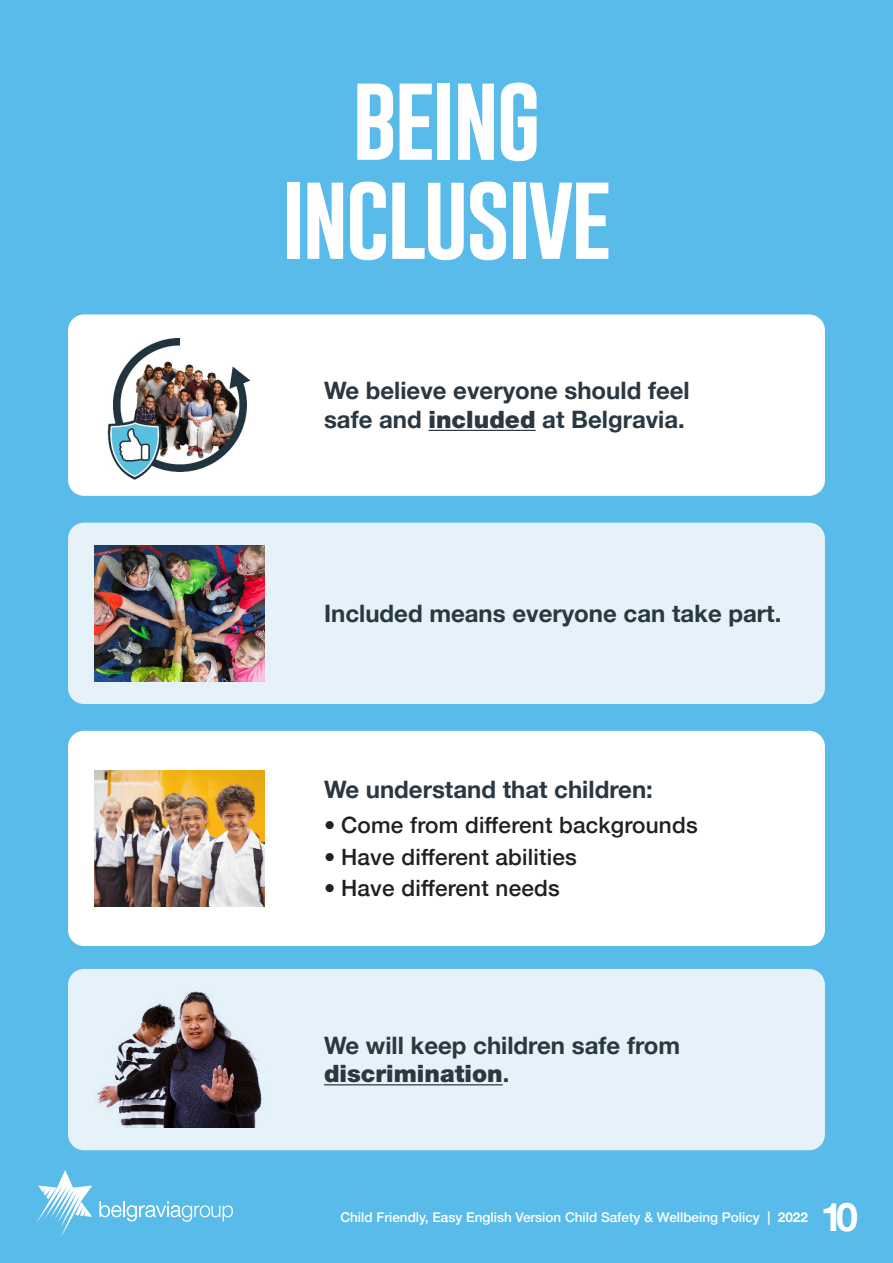
<style>
.page{position:relative;width:893px;height:1263px;background:#59bbea}
.page>*{position:absolute;margin:0;border:0;box-sizing:border-box;transform-origin:0 0}
.t1{font:90px "Gobold";letter-spacing:-.04em;color:#fff}
.t2{font:700 39.3px "Helvetica Neue";color:#fff}
.body{font:700 24px/28.5px "Helvetica Neue";color:#2a3842}
.t3{font:500 22.5px "Helvetica Neue";letter-spacing:.01em;color:#231f20}
.t4{font:500 13.5px "Helvetica Neue";color:#fff}
.s1{font-family:"Helvetica Neue LT Std";font-weight:900}
.s2{font-weight:700}
</style>
<div class="page">
<div style="left:68px;top:969px;width:757px;height:181px;background:#e6f2fa;border-radius:16px"></div>
<div style="left:68px;top:523px;width:757px;height:181px;background:#e6f2fa;border-radius:16px"></div>
<div style="left:68px;top:731px;width:757px;height:215px;background:#fff;border-radius:16px"></div>
<img style="left:95px;top:770px;width:170px;height:136px">
<div style="left:68px;top:314px;width:757px;height:182px;background:#fff;border-radius:16px"></div>
<hr style="left:428px;top:430px;width:108px;height:1px;background:#2a3842">
<img style="left:107px;top:338px;width:144px;height:142px">
<img style="left:95px;top:545px;width:170px;height:136px">
<hr style="left:324px;top:1084px;width:179px;height:1px;background:#2a3842">
<img style="left:97px;top:991px;width:165px;height:136px">
<svg style="left:36px;top:1170px;width:56px;height:67px"></svg>
<svg style="left:100px;top:1201px;width:133px;height:20px"></svg>
<p class="t1" style="left:352px;top:59px;width:191px">BEING</p>
<p class="t1" style="left:281px;top:158px;width:332px">INCLUSIVE</p>
<p class="body" style="left:324px;top:377px;width:367px">We believe everyone should feel safe and <span class="s1">included</span> at Belgravia.</p>
<p class="body" style="left:324px;top:600px;width:459px">Included means everyone can take part.</p>
<p class="body" style="left:324px;top:776px;width:330px">We understand that children:</p>
<p class="t3" style="left:324px;top:807px;width:375px">• Come from different backgrounds</p>
<p class="t3" style="left:324px;top:839px;width:254px">• Have different abilities</p>
<p class="t3" style="left:324px;top:870px;width:237px">• Have different needs</p>
<p class="body" style="left:324px;top:1032px;width:358px">We will keep children safe from <span class="s1">discrimination</span>.</p>
<p class="t4" style="left:340px;top:1207px;width:469px">Child Friendly, Easy English Version Child Safety &amp; Wellbeing Policy | <span class="s2">2022</span></p>
<h2 class="t2" style="left:821px;top:1186px;width:39px">10</h2>
</div>
